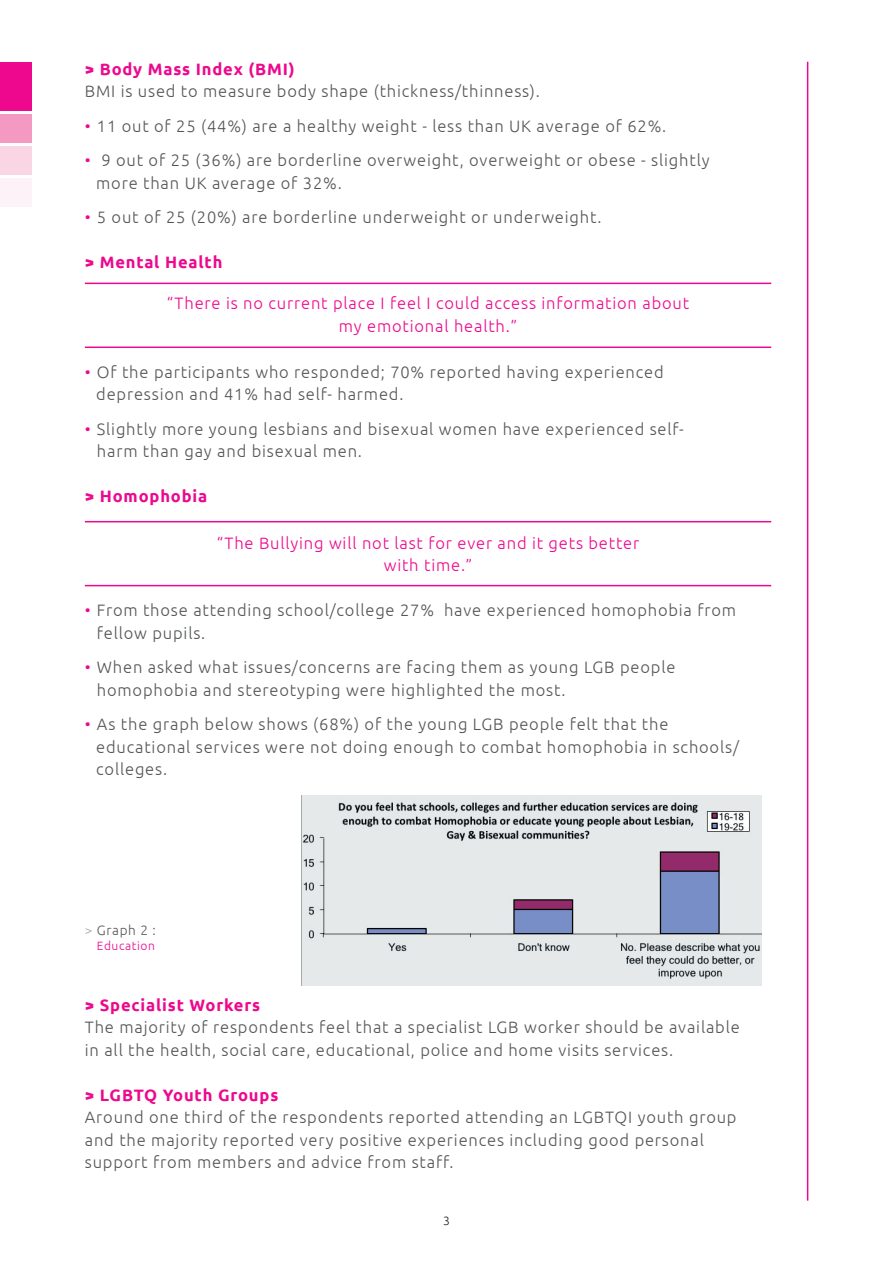
<style>
.page{position:relative;width:893px;height:1263px;background:#fff}
.page>*{position:absolute;margin:0;border:0;box-sizing:border-box;transform-origin:0 0}
.t1{font:300 16.5px/22.5px "Ubuntu";letter-spacing:.05em;color:#545557}
.t2{font:300 16.5px/22.5px "Ubuntu";letter-spacing:.05em;color:#ed088d;text-align:center}
.t3{font:700 16.5px "Ubuntu";letter-spacing:.05em;color:#ed088d}
.t4{font:300 13.5px "Ubuntu";letter-spacing:.05em;color:#57585a}
.t5{font:300 12px "Ubuntu";letter-spacing:.05em;color:#ed088d}
.t6{font:300 12px "Ubuntu";color:#231f20}
.s1{color:#ed088d}
.s2{color:#a8a9ad}
</style>
<div class="page">
<hr style="left:806px;top:62px;width:2px;height:1139px;background:#ed088d">
<div style="left:0;top:178px;width:32px;height:29px;background:#fdf2f7"></div>
<div style="left:0;top:146px;width:32px;height:29px;background:#fad6e5"></div>
<div style="left:0;top:114px;width:32px;height:29px;background:#f499c2"></div>
<div style="left:0;top:62px;width:32px;height:49px;background:#ed088d"></div>
<img style="left:301px;top:795px;width:460px;height:190px">
<hr style="left:85px;top:283px;width:686px;height:1px;background:#ed088d">
<hr style="left:85px;top:347px;width:686px;height:1px;background:#ed088d">
<hr style="left:85px;top:521px;width:686px;height:1px;background:#ed088d">
<hr style="left:85px;top:585px;width:686px;height:1px;background:#ed088d">
<p class="t3" style="left:85px;top:59px;width:211px">&gt; Body Mass Index (BMI)</p>
<p class="t1" style="left:85px;top:80px;width:456px">BMI is used to measure body shape (thickness/thinness).</p>
<p class="t1" style="left:85px;top:114px;width:583px"><span class="s1">•</span> 11 out of 25 (44%) are a healthy weight - less than UK average of 62%.</p>
<p class="t1" style="left:96px;top:149px;width:614px;text-indent:-11px"><span class="s1">•</span> 9 out of 25 (36%) are borderline overweight, overweight or obese - slightly more than UK average of 32%.</p>
<p class="t1" style="left:85px;top:206px;width:518px"><span class="s1">•</span> 5 out of 25 (20%) are borderline underweight or underweight.</p>
<p class="t3" style="left:85px;top:253px;width:139px">&gt; Mental Health</p>
<p class="t2" style="left:167px;top:292px;width:523px">“There is no current place I feel I could access information about my emotional health.”</p>
<p class="t1" style="left:96px;top:360px;width:569px;text-indent:-11px"><span class="s1">•</span> Of the participants who responded; 70% reported having experienced depression and 41% had self- harmed.</p>
<p class="t1" style="left:97px;top:417px;width:588px;text-indent:-12px"><span class="s1">•</span> Slightly more young lesbians and bisexual women have experienced self&shy;harm than gay and bisexual men.</p>
<p class="t3" style="left:85px;top:487px;width:124px">&gt; Homophobia</p>
<p class="t2" style="left:217px;top:531px;width:424px">“The Bullying will not last for ever and it gets better with time.”</p>
<p class="t1" style="left:97px;top:599px;width:640px;text-indent:-12px"><span class="s1">•</span> From those attending school/college 27% have experienced homophobia from fellow pupils.</p>
<p class="t1" style="left:97px;top:656px;width:580px;text-indent:-12px"><span class="s1">•</span> When asked what issues/concerns are facing them as young LGB people homophobia and stereotyping were highlighted the most.</p>
<p class="t1" style="left:96px;top:713px;width:644px;text-indent:-11px"><span class="s1">•</span> As the graph below shows (68%) of the young LGB people felt that the educational services were not doing enough to combat homophobia in schools/ colleges.</p>
<p class="t4" style="left:85px;top:923px;width:72px"><span class="s2">&gt;</span> Graph 2 :</p>
<p class="t5" style="left:97px;top:939px;width:60px">Education</p>
<p class="t3" style="left:85px;top:995px;width:177px">&gt; Specialist Workers</p>
<p class="t1" style="left:85px;top:1016px;width:656px">The majority of respondents feel that a specialist LGB worker should be available in all the health, social care, educational, police and home visits services.</p>
<p class="t3" style="left:85px;top:1085px;width:195px">&gt; LGBTQ Youth Groups</p>
<p class="t1" style="left:85px;top:1106px;width:653px">Around one third of the respondents reported attending an LGBTQI youth group and the majority reported very positive experiences including good personal support from members and advice from staff.</p>
<p class="t6" style="left:443px;top:1214px;width:8px">3</p>
</div>
